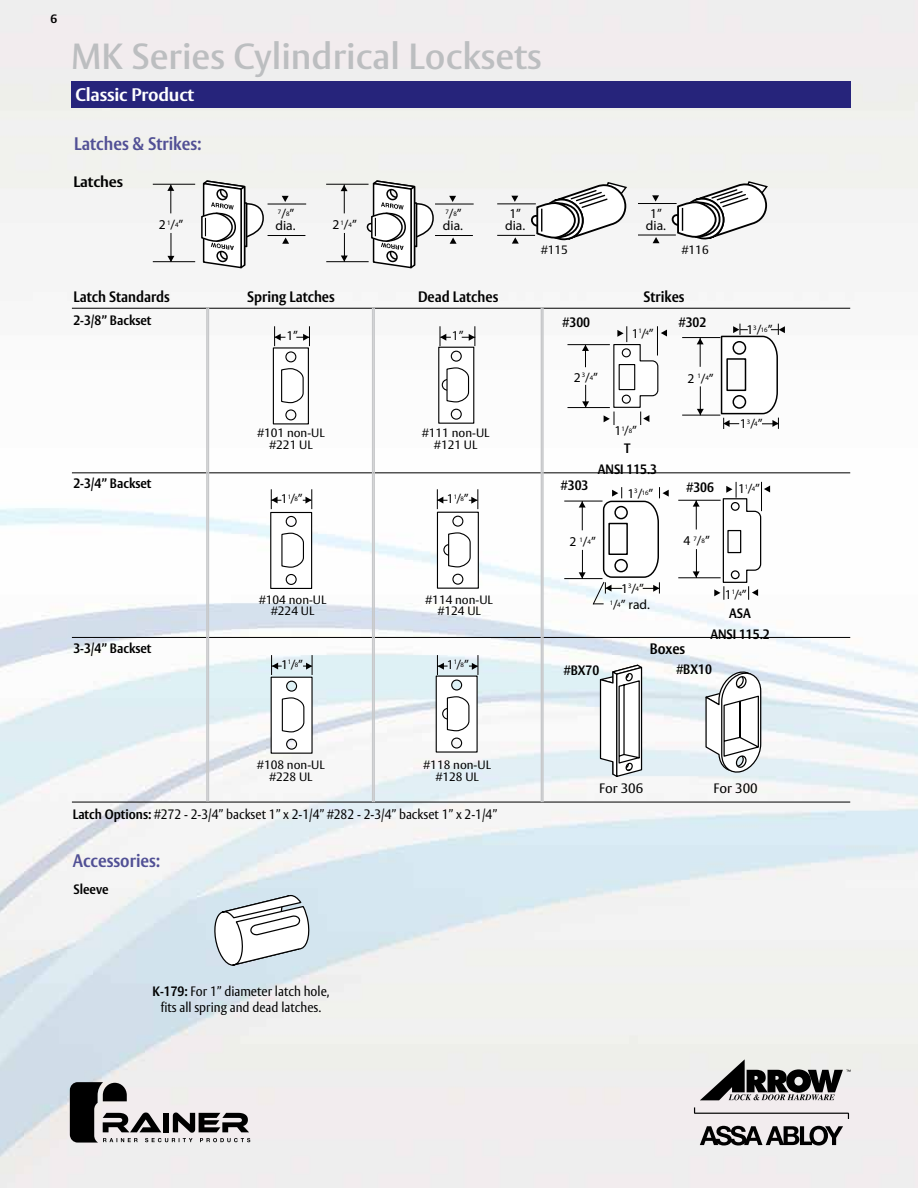
<style>
.page{position:relative;width:918px;height:1188px;background:#fff}
.page>*{position:absolute;margin:0;border:0;box-sizing:border-box;transform-origin:0 0}
.t1{font:600 36px "Vesta";color:#bcbec0}
.t2{font:700 18px "Vesta";color:#515095;scale:.9 1}
.t3{font:700 18px "Vesta";letter-spacing:-.01em;color:#fff}
.t4{font:700 15px "Vesta";color:#000;scale:.9 1}
.t5{font:700 15px "Vesta";color:#000}
.t6{font:13.5px/16.5px "Vesta";color:#000;text-align:center;scale:.9 1}
.t7{font:13.5px/12px "Myriad Pro";color:#000;text-align:center}
.t8{font:700 13.5px/21px "Vesta";color:#000;text-align:center;scale:.9 1}
.t9{font:13.5px "Vesta";color:#000}
.t10{font:12px/11.7px "Vesta";color:#000;text-align:center}
.t11{font:700 12px "Vesta";color:#000}
.t12{font:6.75px "Myriad Pro";color:#000}
.s1{font-size:13.5px}
.s2{font-weight:700}
</style>
<div class="page">
<img style="left:0;top:0;width:918px;height:1188px">
<svg style="left:694px;top:1107px;width:155px;height:12px;background:#d8d2d4"></svg>
<svg style="left:700px;top:1126px;width:143px;height:20px;background:#767475"></svg>
<svg style="left:700px;top:1059px;width:151px;height:41px;background:#8a8989"></svg>
<div style="left:71px;top:81px;width:779px;height:27px;background:#26247b"></div>
<hr style="left:72px;top:308px;width:778px;height:1px;background:#000">
<hr style="left:72px;top:472px;width:778px;height:1px;background:#000">
<hr style="left:72px;top:637px;width:778px;height:1px;background:#000">
<hr style="left:72px;top:802px;width:778px;height:1px;background:#000">
<hr style="left:541px;top:308px;width:1px;height:494px;background:#c7c8ca">
<hr style="left:372px;top:308px;width:1px;height:494px;background:#c7c8ca">
<hr style="left:206px;top:308px;width:2px;height:493px;background:#c7c8ca">
<hr style="left:542px;top:308px;width:2px;height:494px;background:#c7c8ca">
<hr style="left:373px;top:308px;width:2px;height:494px;background:#c7c8ca">
<hr style="left:208px;top:308px;width:1px;height:493px;background:#c7c8ca">
<svg style="left:201px;top:180px;width:63px;height:88px"></svg>
<div style="left:367px;top:223px;width:8px;height:9px;background:#141414;border-radius:50%"></div>
<div style="left:367px;top:223px;width:9px;height:10px;border:2px solid #000;border-radius:50%"></div>
<svg style="left:370px;top:180px;width:64px;height:88px"></svg>
<hr style="left:268px;top:204px;width:38px;height:1px;background:#000">
<hr style="left:268px;top:235px;width:37px;height:1px;background:#000">
<hr style="left:153px;top:261px;width:42px;height:1px;background:#000">
<svg style="left:282px;top:238px;width:7px;height:6px"></svg>
<svg style="left:282px;top:196px;width:7px;height:6px"></svg>
<hr style="left:435px;top:204px;width:39px;height:1px;background:#000">
<hr style="left:435px;top:235px;width:38px;height:1px;background:#000">
<hr style="left:326px;top:261px;width:43px;height:1px;background:#000">
<svg style="left:450px;top:238px;width:7px;height:6px"></svg>
<svg style="left:449px;top:196px;width:7px;height:6px"></svg>
<svg style="left:214px;top:895px;width:95px;height:71px"></svg>
<svg style="left:167px;top:233px;width:7px;height:29px"></svg>
<svg style="left:341px;top:233px;width:7px;height:29px"></svg>
<svg style="left:273px;top:326px;width:37px;height:98px"></svg>
<svg style="left:438px;top:326px;width:37px;height:98px"></svg>
<svg style="left:437px;top:489px;width:42px;height:100px"></svg>
<svg style="left:270px;top:489px;width:43px;height:100px"></svg>
<svg style="left:271px;top:655px;width:42px;height:99px"></svg>
<svg style="left:435px;top:655px;width:44px;height:98px"></svg>
<svg style="left:600px;top:665px;width:42px;height:112px"></svg>
<svg style="left:705px;top:671px;width:56px;height:102px"></svg>
<hr style="left:678px;top:500px;width:43px;height:1px;background:#000">
<hr style="left:678px;top:577px;width:43px;height:1px;background:#000">
<svg style="left:714px;top:482px;width:56px;height:118px"></svg>
<hr style="left:564px;top:501px;width:39px;height:1px;background:#000">
<hr style="left:564px;top:578px;width:39px;height:1px;background:#000">
<hr style="left:567px;top:344px;width:43px;height:1px;background:#000">
<hr style="left:567px;top:407px;width:43px;height:1px;background:#000">
<svg style="left:604px;top:326px;width:63px;height:99px"></svg>
<hr style="left:682px;top:337px;width:38px;height:1px;background:#000">
<hr style="left:682px;top:415px;width:38px;height:1px;background:#000">
<svg style="left:582px;top:345px;width:7px;height:22px"></svg>
<svg style="left:582px;top:385px;width:7px;height:23px"></svg>
<svg style="left:693px;top:500px;width:7px;height:29px"></svg>
<svg style="left:693px;top:549px;width:7px;height:29px"></svg>
<svg style="left:579px;top:501px;width:7px;height:29px"></svg>
<svg style="left:579px;top:550px;width:7px;height:29px"></svg>
<svg style="left:531px;top:182px;width:96px;height:58px"></svg>
<hr style="left:497px;top:204px;width:39px;height:1px;background:#000">
<hr style="left:497px;top:235px;width:38px;height:1px;background:#000">
<svg style="left:512px;top:237px;width:7px;height:7px"></svg>
<svg style="left:511px;top:196px;width:7px;height:6px"></svg>
<svg style="left:672px;top:181px;width:96px;height:58px"></svg>
<hr style="left:638px;top:203px;width:39px;height:1px;background:#000">
<hr style="left:638px;top:235px;width:38px;height:1px;background:#000">
<svg style="left:653px;top:237px;width:7px;height:6px"></svg>
<svg style="left:652px;top:195px;width:7px;height:7px"></svg>
<hr style="left:153px;top:184px;width:42px;height:1px;background:#000">
<hr style="left:326px;top:184px;width:43px;height:1px;background:#000">
<svg style="left:167px;top:185px;width:7px;height:28px"></svg>
<svg style="left:341px;top:185px;width:7px;height:28px"></svg>
<svg style="left:697px;top:338px;width:7px;height:29px"></svg>
<svg style="left:697px;top:386px;width:7px;height:29px"></svg>
<svg style="left:721px;top:324px;width:64px;height:105px"></svg>
<svg style="left:592px;top:487px;width:77px;height:118px"></svg>
<svg style="left:70px;top:1082px;width:180px;height:61px;background:#9e9b9c"></svg>
<p class="t11" style="left:50px;top:11px;width:8px">6</p>
<h1 class="t1" style="left:71px;top:35px;width:472px">MK Series Cylindrical Locksets</h1>
<h2 class="t3" style="left:75px;top:85px;width:120px">Classic Product</h2>
<h2 class="t2" style="left:74px;top:133px;width:143px">Latches &amp; Strikes:</h2>
<p class="t5" style="left:73px;top:172px;width:51px">Latches</p>
<p class="t7" style="left:159px;top:219px;width:26px">2 <sup>1</sup>/<sup>4</sup>”</p>
<p class="t12" style="left:278px;top:208px;width:18px">7<span class="s1">/</span>8<span class="s1">”</span></p>
<p class="t7" style="left:276px;top:219px;width:22px">dia.</p>
<p class="t7" style="left:332px;top:219px;width:26px">2 <sup>1</sup>/<sup>4</sup>”</p>
<p class="t12" style="left:445px;top:208px;width:18px">7<span class="s1">/</span>8<span class="s1">”</span></p>
<p class="t7" style="left:443px;top:219px;width:22px">dia.</p>
<p class="t7" style="left:505px;top:207px;width:22px">1” dia.</p>
<p class="t10" style="left:541px;top:244px;width:28px">#115</p>
<p class="t7" style="left:646px;top:207px;width:22px">1” dia.</p>
<p class="t10" style="left:682px;top:244px;width:28px">#116</p>
<p class="t4" style="left:73px;top:288px;width:109px">Latch Standards</p>
<p class="t4" style="left:247px;top:288px;width:99px">Spring Latches</p>
<p class="t4" style="left:418px;top:288px;width:91px">Dead Latches</p>
<p class="t4" style="left:644px;top:288px;width:47px">Strikes</p>
<p class="t8" style="left:73px;top:309px;width:88px">2-3/8” Backset</p>
<p class="t8" style="left:563px;top:311px;width:32px">#300</p>
<p class="t8" style="left:679px;top:312px;width:32px">#302</p>
<p class="t7" style="left:632px;top:327px;width:23px">1<sup>1</sup>/<sup>4</sup>”</p>
<p class="t7" style="left:286px;top:329px;width:13px">1”</p>
<p class="t7" style="left:452px;top:329px;width:13px">1”</p>
<p class="t8" style="left:73px;top:473px;width:88px">2-3/4” Backset</p>
<p class="t7" style="left:574px;top:371px;width:26px">2 <sup>3</sup>/<sup>4</sup>”</p>
<p class="t7" style="left:687px;top:372px;width:28px">2 <sup>1</sup>/<sup>4</sup>”</p>
<p class="t10" style="left:257px;top:427px;width:69px">#101 non-UL #221 UL</p>
<p class="t10" style="left:422px;top:427px;width:69px">#111 non-UL #121 UL</p>
<p class="t7" style="left:615px;top:425px;width:24px">1<sup>1</sup>/<sup>8</sup>”</p>
<p class="t8" style="left:598px;top:438px;width:68px">T<br>ANSI 115.3</p>
<p class="t7" style="left:281px;top:492px;width:23px">1<sup>1</sup>/<sup>8</sup>”</p>
<p class="t7" style="left:447px;top:492px;width:23px">1<sup>1</sup>/<sup>8</sup>”</p>
<p class="t8" style="left:561px;top:475px;width:32px">#303</p>
<p class="t7" style="left:627px;top:487px;width:28px">1<sup>3</sup>/<sup>16</sup>”</p>
<p class="t8" style="left:687px;top:477px;width:32px">#306</p>
<p class="t7" style="left:569px;top:535px;width:28px">2 <sup>1</sup>/<sup>4</sup>”</p>
<p class="t7" style="left:683px;top:535px;width:28px">4 <sup>7</sup>/<sup>8</sup>”</p>
<p class="t7" style="left:746px;top:323px;width:28px">1<sup>3</sup>/<sup>16</sup>”</p>
<p class="t7" style="left:740px;top:418px;width:24px">1<sup>3</sup>/<sup>4</sup>”</p>
<p class="t7" style="left:738px;top:483px;width:23px">1<sup>1</sup>/<sup>4</sup>”</p>
<p class="t8" style="left:73px;top:637px;width:88px">3-3/4” Backset</p>
<p class="t10" style="left:259px;top:594px;width:69px">#104 non-UL #224 UL</p>
<p class="t10" style="left:426px;top:594px;width:69px">#114 non-UL #124 UL</p>
<p class="t7" style="left:610px;top:580px;width:42px;line-height:16.2px">1<sup>3</sup>/<sup>4</sup>”<br><sup>1</sup>/<sup>4</sup>” rad.</p>
<p class="t7" style="left:725px;top:588px;width:23px">1<sup>1</sup>/<sup>4</sup>”</p>
<p class="t8" style="left:710px;top:602px;width:68px">ASA<br>ANSI 115.2</p>
<p class="t7" style="left:281px;top:658px;width:23px">1<sup>1</sup>/<sup>8</sup>”</p>
<p class="t7" style="left:447px;top:658px;width:23px">1<sup>1</sup>/<sup>8</sup>”</p>
<p class="t8" style="left:564px;top:660px;width:41px">#BX70</p>
<p class="t4" style="left:650px;top:640px;width:41px">Boxes</p>
<p class="t8" style="left:676px;top:659px;width:41px">#BX10</p>
<p class="t10" style="left:257px;top:759px;width:69px">#108 non-UL #228 UL</p>
<p class="t10" style="left:424px;top:759px;width:69px">#118 non-UL #128 UL</p>
<p class="t6" style="left:73px;top:806px;width:473px"><span class="s2">Latch Options:</span> #272 - 2-3/4” backset 1” x 2-1/4” #282 - 2-3/4” backset 1” x 2-1/4”</p>
<h2 class="t2" style="left:73px;top:850px;width:99px">Accessories:</h2>
<p class="t8" style="left:73px;top:878px;width:41px">Sleeve</p>
<p class="t9" style="left:599px;top:780px;width:46px">For 306</p>
<p class="t9" style="left:714px;top:780px;width:46px">For 300</p>
<p class="t6" style="left:153px;top:983px;width:198px"><span class="s2">K-179:</span> For 1” diameter latch hole, fits all spring and dead latches.</p>
</div>
